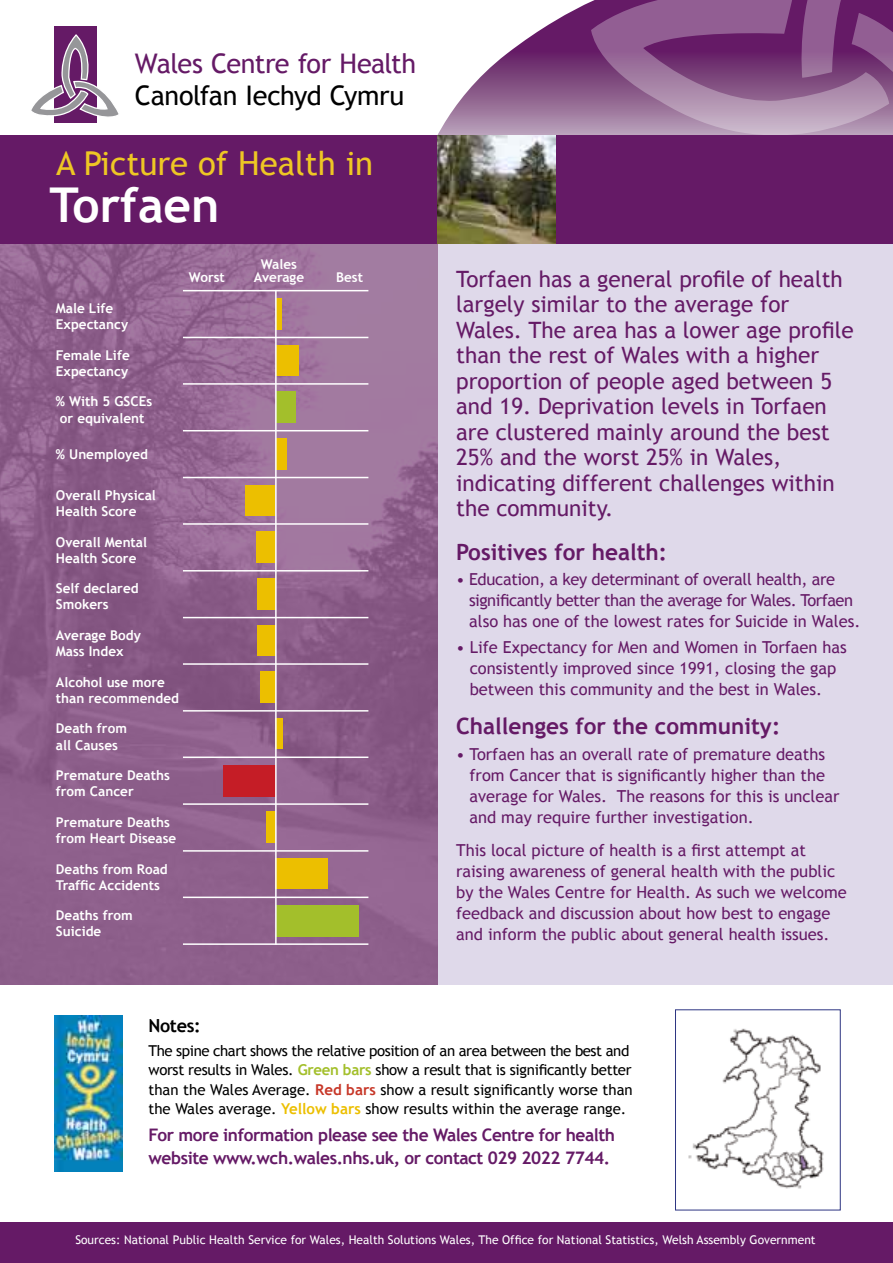
<style>
.page{position:relative;width:893px;height:1263px;background:#fff}
.page>*{position:absolute;margin:0;border:0;box-sizing:border-box;transform-origin:0 0}
.t1{font:700 48px "Trebuchet MS";color:#fff}
.t2{font:33px "Trebuchet MS";color:#eec724}
.t3{font:27px "Trebuchet MS";letter-spacing:-.025em;color:#651a66}
.t4{font:27px "Trebuchet MS";letter-spacing:-.015em;color:#000}
.t5{font:22.5px/25.5px "Trebuchet MS";color:#651a66}
.t6{font:700 22.5px "Trebuchet MS";color:#651a66}
.t7{font:700 18px "Trebuchet MS";letter-spacing:-.02em;color:#000}
.t8{font:700 17.25px/22.5px "Trebuchet MS";letter-spacing:-.025em;color:#651a66}
.t9{font:16.5px/21px "Trebuchet MS";color:#651a66}
.t10{font:16.5px/21px "Trebuchet MS";letter-spacing:-.02em;color:#651a66}
.t11{font:15px/19.5px "Trebuchet MS";letter-spacing:-.02em;color:#000}
.t12{font:700 13.5px/16.2px "Trebuchet MS";color:#fff}
.t13{font:12px "Trebuchet MS";color:#fff}
.s1{font-weight:700;color:#a3bf2b}
.s2{font-weight:700;color:#c73728}
.s3{font-weight:700;color:#ecbf00}
</style>
<div class="page">
<div style="left:437px;top:243px;width:456px;height:770px;background:#dfd9ea"></div>
<div style="left:0;top:1220px;width:893px;height:43px;background:#651a66"></div>
<img style="left:0;top:243px;width:437px;height:742px">
<div style="left:0;top:986px;width:893px;height:236px;background:#fff"></div>
<img style="left:54px;top:1015px;width:68px;height:156px">
<img style="left:688px;top:1028px;width:136px;height:161px">
<div style="left:675px;top:1009px;width:166px;height:201px;border:1px solid #2d3582"></div>
<svg style="left:437px;top:1px;width:154px;height:134px"></svg>
<div style="left:55px;top:26px;width:42px;height:97px;background:#651a66"></div>
<svg style="left:31px;top:33px;width:88px;height:90px"></svg>
<svg style="left:591px;top:0;width:302px;height:244px;background:#905f90"></svg>
<div style="left:0;top:135px;width:893px;height:108px;background:#651a66"></div>
<img style="left:437px;top:135px;width:119px;height:108px">
<hr style="left:184px;top:337px;width:184px;height:1px;background:#fff">
<hr style="left:184px;top:383px;width:184px;height:2px;background:#fff">
<hr style="left:184px;top:430px;width:184px;height:1px;background:#fff">
<hr style="left:184px;top:477px;width:184px;height:1px;background:#fff">
<hr style="left:184px;top:523px;width:184px;height:2px;background:#fff">
<hr style="left:184px;top:570px;width:184px;height:1px;background:#fff">
<hr style="left:184px;top:617px;width:184px;height:1px;background:#fff">
<hr style="left:184px;top:663px;width:184px;height:2px;background:#fff">
<hr style="left:184px;top:710px;width:184px;height:2px;background:#fff">
<hr style="left:184px;top:756px;width:184px;height:2px;background:#fff">
<hr style="left:184px;top:803px;width:184px;height:2px;background:#fff">
<hr style="left:184px;top:850px;width:184px;height:2px;background:#fff">
<hr style="left:184px;top:896px;width:184px;height:2px;background:#fff">
<hr style="left:184px;top:943px;width:184px;height:2px;background:#fff">
<div style="left:276px;top:298px;width:6px;height:32px;background:#ecbf00"></div>
<div style="left:276px;top:345px;width:23px;height:31px;background:#ecbf00"></div>
<div style="left:276px;top:391px;width:19px;height:32px;background:#a3bf2b"></div>
<div style="left:276px;top:438px;width:10px;height:32px;background:#ecbf00"></div>
<div style="left:257px;top:531px;width:19px;height:32px;background:#ecbf00"></div>
<div style="left:260px;top:672px;width:16px;height:31px;background:#ecbf00"></div>
<div style="left:276px;top:718px;width:7px;height:31px;background:#ecbf00"></div>
<div style="left:223px;top:765px;width:53px;height:31px;background:#c51d26"></div>
<div style="left:267px;top:812px;width:9px;height:31px;background:#ecbf00"></div>
<div style="left:245px;top:485px;width:30px;height:31px;background:#ecbf00"></div>
<div style="left:257px;top:578px;width:19px;height:32px;background:#ecbf00"></div>
<div style="left:257px;top:625px;width:19px;height:31px;background:#ecbf00"></div>
<div style="left:276px;top:858px;width:52px;height:31px;background:#ecbf00"></div>
<div style="left:276px;top:905px;width:82px;height:31px;background:#a3bf2b"></div>
<hr style="left:184px;top:290px;width:184px;height:1px;background:#fff">
<hr style="left:275px;top:291px;width:2px;height:653px;background:#fff">
<h3 class="t3" style="left:135px;top:47px;width:283px">Wales Centre for Health</h3>
<h3 class="t4" style="left:135px;top:80px;width:271px">Canolfan Iechyd Cymru</h3>
<h2 class="t2" style="left:56px;top:144px;width:318px">A Picture of Health in</h2>
<h1 class="t1" style="left:49px;top:175px;width:172px">Torfaen</h1>
<p class="t12" style="left:56px;top:300px;width:74px">Male Life<br>Expectancy</p>
<p class="t12" style="left:56px;top:347px;width:75px">Female Life<br>Expectancy</p>
<p class="t12" style="left:56px;top:393px;width:98px;text-align:center">% With 5 GSCEs or equivalent</p>
<p class="t12" style="left:56px;top:447px;width:94px">% Unemployed</p>
<p class="t12" style="left:189px;top:269px;width:38px">Worst</p>
<p class="t12" style="left:56px;top:487px;width:102px">Overall Physical<br>Health Score</p>
<p class="t12" style="left:56px;top:534px;width:93px">Overall Mental<br>Health Score</p>
<p class="t12" style="left:56px;top:580px;width:84px">Self declared<br>Smokers</p>
<p class="t12" style="left:56px;top:627px;width:87px">Average Body<br>Mass Index</p>
<p class="t12" style="left:56px;top:674px;width:125px">Alcohol use more than recommended</p>
<p class="t12" style="left:56px;top:720px;width:73px">Death from all Causes</p>
<p class="t12" style="left:56px;top:767px;width:115px">Premature Deaths from Cancer</p>
<p class="t12" style="left:56px;top:814px;width:122px">Premature Deaths from Heart Disease</p>
<p class="t12" style="left:56px;top:861px;width:113px">Deaths from Road<br>Traffic Accidents</p>
<p class="t12" style="left:56px;top:907px;width:78px">Deaths from<br>Suicide</p>
<p class="t12" style="left:254px;top:258px;width:52px;line-height:12.6px;text-align:center">Wales<br>Average</p>
<p class="t12" style="left:336px;top:269px;width:28px">Best</p>
<p class="t5" style="left:456px;top:266px;width:399px">Torfaen has a general profile of health largely similar to the average for Wales. The area has a lower age profile than the rest of Wales with a higher proportion of people aged between 5 and 19. Deprivation levels in Torfaen are clustered mainly around the best 25% and the worst 25% in Wales, indicating different challenges within the community.</p>
<h3 class="t6" style="left:456px;top:538px;width:213px">Positives for health:</h3>
<p class="t10" style="left:469px;top:569px;width:393px;text-indent:-13px">• Education, a key determinant of overall health, are significantly better than the average for Wales. Torfaen also has one of the lowest rates for Suicide in Wales.</p>
<p class="t9" style="left:470px;top:637px;width:379px;text-indent:-14px">• Life Expectancy for Men and Women in Torfaen has consistently improved since 1991, closing the gap between this community and the best in Wales.</p>
<h3 class="t6" style="left:456px;top:712px;width:326px">Challenges for the community:</h3>
<p class="t9" style="left:469px;top:744px;width:372px;text-indent:-13px">• Torfaen has an overall rate of premature deaths from Cancer that is significantly higher than the average for Wales. The reasons for this is unclear and may require further investigation.</p>
<p class="t9" style="left:456px;top:840px;width:392px">This local picture of health is a first attempt at raising awareness of general health with the public by the Wales Centre for Health. As such we welcome feedback and discussion about how best to engage and inform the public about general health issues.</p>
<p class="t7" style="left:148px;top:1014px;width:54px">Notes:</p>
<p class="t11" style="left:148px;top:1041px;width:486px">The spine chart shows the relative position of an area between the best and worst results in Wales. <span class="s1">Green bars</span> show a result that is significantly better than the Wales Average. <span class="s2">Red bars</span> show a result significantly worse than the Wales average. <span class="s3">Yellow bars</span> show results within the average range.</p>
<p class="t8" style="left:148px;top:1124px;width:468px">For more information please see the Wales Centre for health website www.wch.wales.nhs.uk, or contact 029 2022 7744.</p>
<p class="t13" style="left:75px;top:1233px;width:742px">Sources: National Public Health Service for Wales, Health Solutions Wales, The Office for National Statistics, Welsh Assembly Government</p>
</div>
